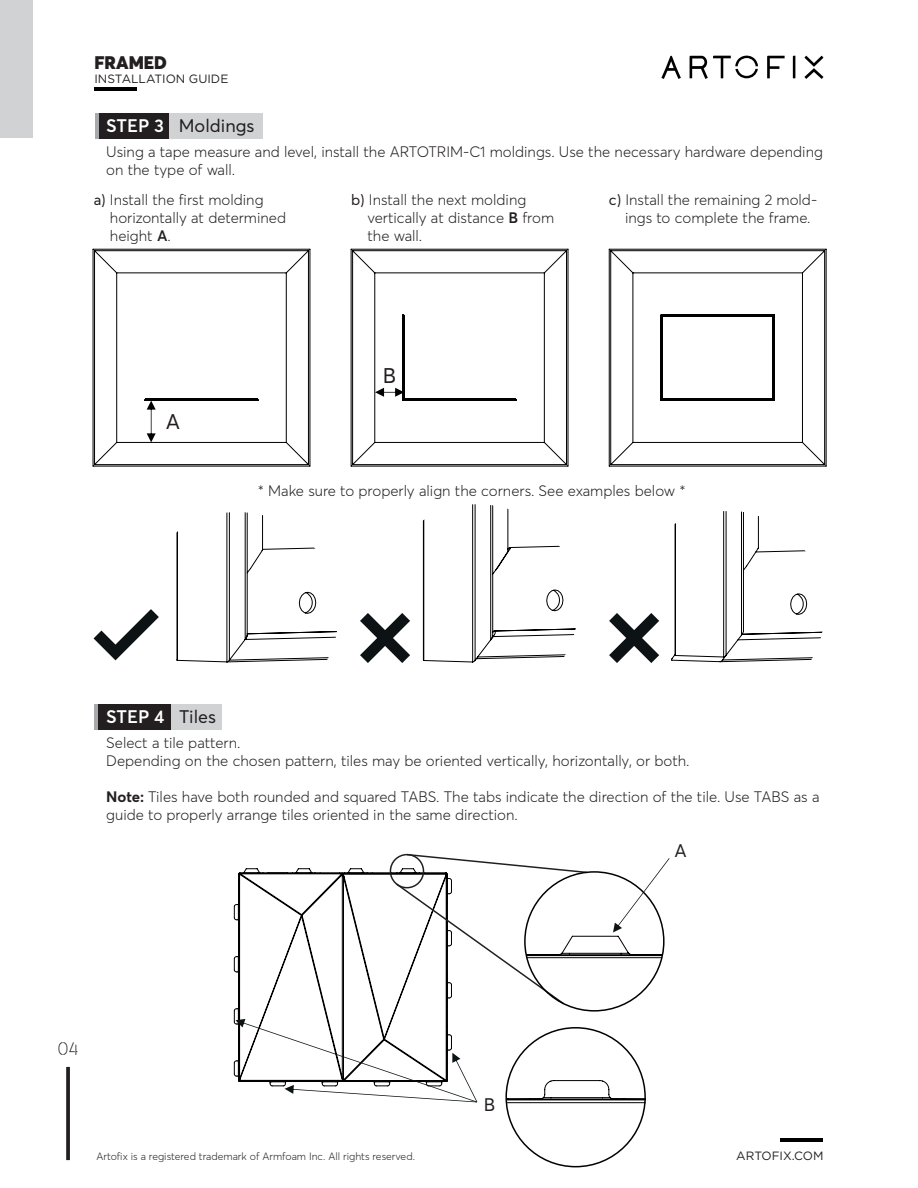
<style>
.page{position:relative;width:918px;height:1188px;background:#fff}
.page>*{position:absolute;margin:0;border:0;box-sizing:border-box;transform-origin:0 0}
.t1{font:21px "Averta";color:#231f20}
.t2{font:18px "Averta";color:#231f20}
.t3{font:600 18px "Averta";color:#fff}
.t4{font:900 18px "Averta";color:#231f20}
.t5{font:18px "Towards";color:#231f20}
.t6{font:300 15px/18px "Averta";color:#231f20}
.t7{font:12px "Gotham";color:#231f20}
.t8{font:300 10.5px "Averta";color:#231f20}
.s1{font-weight:600;color:#fff}
.s2{font-weight:400}
.s3{font-weight:600}
.s4{font-weight:400;color:#231f20}
.s5{font-weight:700}
</style>
<div class="page">
<hr style="left:94px;top:87px;width:43px;height:4px;background:#000">
<div style="left:0;top:0;width:33px;height:138px;background:#d1d2d4"></div>
<svg style="left:767px;top:56px;width:18px;height:22px"></svg>
<svg style="left:793px;top:56px;width:2px;height:22px"></svg>
<svg style="left:661px;top:56px;width:20px;height:23px"></svg>
<svg style="left:690px;top:56px;width:68px;height:23px"></svg>
<svg style="left:804px;top:56px;width:19px;height:23px"></svg>
<div style="left:96px;top:113px;width:167px;height:25px;background:#d1d2d4"></div>
<div style="left:96px;top:113px;width:73px;height:25px;background:#231f20"></div>
<hr style="left:96px;top:113px;width:3px;height:25px;background:#a8a9ad">
<div style="left:95px;top:704px;width:127px;height:26px;background:#d1d2d4"></div>
<div style="left:95px;top:704px;width:76px;height:26px;background:#231f20"></div>
<hr style="left:95px;top:704px;width:3px;height:26px;background:#a8a9ad">
<svg style="left:92px;top:249px;width:219px;height:218px"></svg>
<svg style="left:351px;top:249px;width:218px;height:218px"></svg>
<svg style="left:609px;top:249px;width:218px;height:218px"></svg>
<svg style="left:660px;top:314px;width:115px;height:87px"></svg>
<svg style="left:176px;top:512px;width:161px;height:151px"></svg>
<svg style="left:94px;top:609px;width:65px;height:51px"></svg>
<svg style="left:360px;top:613px;width:50px;height:50px"></svg>
<svg style="left:609px;top:613px;width:50px;height:50px"></svg>
<svg style="left:144px;top:398px;width:115px;height:44px"></svg>
<svg style="left:375px;top:314px;width:142px;height:87px"></svg>
<svg style="left:423px;top:504px;width:153px;height:159px"></svg>
<svg style="left:671px;top:511px;width:152px;height:151px"></svg>
<svg style="left:234px;top:872px;width:214px;height:204px"></svg>
<div style="left:390px;top:854px;width:34px;height:34px;border:2px solid #231f20;border-radius:50%"></div>
<svg style="left:235px;top:1019px;width:242px;height:83px"></svg>
<svg style="left:395px;top:853px;width:275px;height:152px"></svg>
<svg style="left:66px;top:1067px;width:4px;height:93px"></svg>
<svg style="left:507px;top:1080px;width:139px;height:85px"></svg>
<hr style="left:780px;top:1138px;width:42px;height:4px;background:#000">
<p class="t4" style="left:94px;top:51px;width:74px">FRAMED</p>
<p class="t7" style="left:94px;top:71px;width:135px">INSTALLATION GUIDE</p>
<p class="t2" style="left:106px;top:115px;width:150px"><span class="s1">STEP 3</span> Moldings</p>
<p class="t6" style="left:106px;top:143px;width:718px">Using a tape measure and level, install the ARTOTRIM-C1 moldings. Use the necessary hardware depending on the type of wall.</p>
<p class="t6" style="left:110px;top:190px;width:178px;text-indent:-16px"><span class="s2">a)</span> Install the first molding horizontally at determined height <span class="s3">A</span>.</p>
<p class="t6" style="left:368px;top:190px;width:188px;text-indent:-16px"><span class="s2">b)</span> Install the next molding vertically at distance <span class="s3">B</span> from the wall.</p>
<p class="t6" style="left:625px;top:190px;width:194px;text-indent:-16px"><span class="s2">c)</span> Install the remaining 2 mold&shy;ings to complete the frame.</p>
<h1 class="t1" style="left:166px;top:408px;width:16px">A</h1>
<h1 class="t1" style="left:383px;top:362px;width:15px">B</h1>
<p class="t6" style="left:258px;top:481px;width:429px">* Make sure to properly align the corners. See examples below *</p>
<p class="t3" style="left:106px;top:706px;width:111px">STEP 4 <span class="s4">Tiles</span></p>
<p class="t6" style="left:106px;top:734px;width:585px">Select a tile pattern.<br>Depending on the chosen pattern, tiles may be oriented vertically, horizontally, or both.</p>
<p class="t6" style="left:106px;top:788px;width:715px"><span class="s5">Note:</span> Tiles have both rounded and squared TABS. The tabs indicate the direction of the tile. Use TABS as a guide to properly arrange tiles oriented in the same direction.</p>
<p class="t2" style="left:675px;top:839px;width:14px">A</p>
<p class="t5" style="left:57px;top:1038px;width:23px">04</p>
<p class="t2" style="left:484px;top:1094px;width:13px">B</p>
<p class="t8" style="left:97px;top:1150px;width:320px">Artofix is a registered trademark of Armfoam Inc. All rights reserved.</p>
<p class="t7" style="left:736px;top:1148px;width:89px">ARTOFIX.COM</p>
</div>
